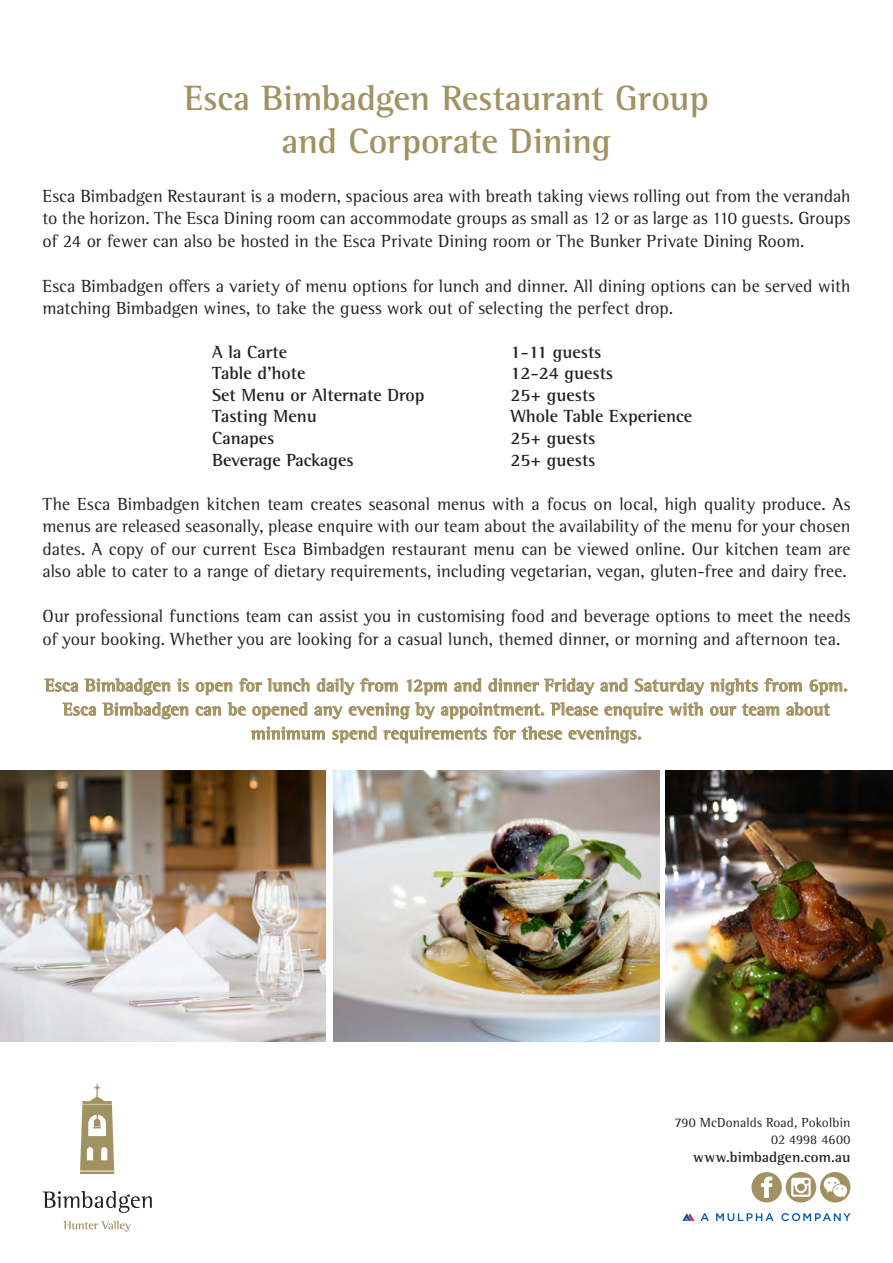
<style>
.page{position:relative;width:893px;height:1263px;background:#fff}
.page>*{position:absolute;margin:0;border:0;box-sizing:border-box;transform-origin:0 0}
.t1{font:700 36px/43.2px "Rotis Semi Serif Pro";letter-spacing:-.01em;color:#a29161;text-align:center}
.Paragraph_normal{font:18px/22.5px "Rotis Semi Serif Pro";color:#231f20;text-align:justify}
.Paragraph_normal-2{font:700 18px/24px "Rotis Semi Serif Pro";letter-spacing:.005em;color:#a29161;text-align:center}
.t2{font:700 18px "Rotis Semi Serif Pro";color:#231f20}
.t3{font:700 15px "Rotis Semi Serif Pro";letter-spacing:.005em;color:#231f20}
.t4{font:13.5px "Rotis Semi Serif Pro";letter-spacing:.01em;color:#231f20}
.s1{font-family:"Rotis Serif Pro"}
</style>
<div class="page">
<svg style="left:44px;top:679px;width:34px;height:13px"></svg>
<svg style="left:84px;top:678px;width:86px;height:17px"></svg>
<svg style="left:177px;top:678px;width:12px;height:14px"></svg>
<svg style="left:196px;top:682px;width:36px;height:13px"></svg>
<svg style="left:239px;top:678px;width:71px;height:14px"></svg>
<svg style="left:317px;top:678px;width:81px;height:17px"></svg>
<svg style="left:407px;top:679px;width:40px;height:16px"></svg>
<svg style="left:454px;top:678px;width:27px;height:14px"></svg>
<svg style="left:488px;top:678px;width:106px;height:17px"></svg>
<svg style="left:600px;top:678px;width:27px;height:14px"></svg>
<svg style="left:635px;top:678px;width:69px;height:17px"></svg>
<svg style="left:710px;top:678px;width:48px;height:17px"></svg>
<svg style="left:764px;top:678px;width:38px;height:14px"></svg>
<svg style="left:810px;top:679px;width:37px;height:16px"></svg>
<svg style="left:63px;top:703px;width:33px;height:13px"></svg>
<svg style="left:102px;top:702px;width:86px;height:17px"></svg>
<svg style="left:196px;top:706px;width:25px;height:10px"></svg>
<svg style="left:227px;top:702px;width:19px;height:14px"></svg>
<svg style="left:252px;top:702px;width:55px;height:17px"></svg>
<svg style="left:314px;top:706px;width:29px;height:13px"></svg>
<svg style="left:349px;top:702px;width:86px;height:17px"></svg>
<svg style="left:441px;top:702px;width:103px;height:17px"></svg>
<svg style="left:550px;top:702px;width:48px;height:14px"></svg>
<svg style="left:604px;top:702px;width:59px;height:17px"></svg>
<svg style="left:669px;top:702px;width:34px;height:14px"></svg>
<svg style="left:710px;top:706px;width:26px;height:10px"></svg>
<svg style="left:742px;top:703px;width:37px;height:13px"></svg>
<svg style="left:786px;top:702px;width:44px;height:14px"></svg>
<svg style="left:251px;top:726px;width:74px;height:14px"></svg>
<svg style="left:332px;top:726px;width:45px;height:17px"></svg>
<svg style="left:383px;top:726px;width:104px;height:17px"></svg>
<svg style="left:493px;top:726px;width:23px;height:14px"></svg>
<svg style="left:522px;top:726px;width:40px;height:14px"></svg>
<svg style="left:568px;top:726px;width:73px;height:17px"></svg>
<img style="left:0;top:770px;width:325px;height:272px">
<img style="left:334px;top:770px;width:325px;height:272px">
<img style="left:665px;top:770px;width:228px;height:272px">
<svg style="left:716px;top:1213px;width:58px;height:8px"></svg>
<svg style="left:701px;top:1213px;width:8px;height:8px"></svg>
<svg style="left:781px;top:1213px;width:69px;height:8px"></svg>
<svg style="left:682px;top:1213px;width:12px;height:8px"></svg>
<svg style="left:751px;top:1172px;width:31px;height:30px"></svg>
<div style="left:786px;top:1172px;width:30px;height:30px;background:#a29161;border-radius:50%"></div>
<svg style="left:791px;top:1178px;width:20px;height:19px"></svg>
<div style="left:820px;top:1172px;width:30px;height:30px;background:#a29161;border-radius:50%"></div>
<svg style="left:823px;top:1176px;width:25px;height:21px"></svg>
<svg style="left:80px;top:1083px;width:34px;height:91px"></svg>
<svg style="left:43px;top:1191px;width:109px;height:22px"></svg>
<svg style="left:63px;top:1221px;width:68px;height:11px"></svg>
<p class="t1" style="left:184px;top:76px;width:526px">Esca Bimbad<span class="s1">g</span>en Restaurant Group and Corporate Dining</p>
<p class="Paragraph_normal" style="left:43px;top:185px;width:809px">Esca Bimbad<span class="s1">g</span>en Restaurant is a modern, spacious area with breath taking views rolling out from the verandah to the horizon. The Esca Dining room can accommodate groups as small as 12 or as large as 110 guests. Groups of 24 or fewer can also be hosted in the Esca Private Dining room or The Bunker Private Dining Room.</p>
<p class="Paragraph_normal" style="left:43px;top:275px;width:809px">Esca Bimbad<span class="s1">g</span>en offers a variety of menu options for lunch and dinner. All dining options can be served with matching Bimbad<span class="s1">g</span>en wines, to take the guess work out of selecting the perfect drop.</p>
<p class="t2" style="left:212px;top:341px;width:77px">A la Carte</p>
<p class="t2" style="left:511px;top:341px;width:92px">1-11 guests</p>
<p class="t2" style="left:212px;top:362px;width:95px">Table d’hote</p>
<p class="t2" style="left:511px;top:362px;width:104px">12-24 guests</p>
<p class="t2" style="left:212px;top:384px;width:214px">Set Menu or Alternate Drop</p>
<p class="t2" style="left:511px;top:384px;width:86px">25+ guests</p>
<p class="t2" style="left:212px;top:405px;width:106px">Tasting Menu</p>
<p class="t2" style="left:511px;top:405px;width:183px">Whole Table Experience</p>
<p class="t2" style="left:212px;top:427px;width:64px">Canapes</p>
<p class="t2" style="left:511px;top:427px;width:86px">25+ guests</p>
<p class="t2" style="left:212px;top:449px;width:143px">Beverage Packages</p>
<p class="t2" style="left:511px;top:449px;width:86px">25+ guests</p>
<p class="Paragraph_normal" style="left:43px;top:492px;width:809px">The Esca Bimbad<span class="s1">g</span>en kitchen team creates seasonal menus with a focus on local, high quality produce. As menus are released seasonally, please enquire with our team about the availability of the menu for your chosen dates. A copy of our current Esca Bimbad<span class="s1">g</span>en restaurant menu can be viewed online. Our kitchen team are also able to cater to a range of dietary requirements, including vegetarian, vegan, gluten-free and dairy free.</p>
<p class="Paragraph_normal" style="left:43px;top:605px;width:809px">Our professional functions team can assist you in customising food and beverage options to meet the needs of your booking. Whether you are looking for a casual lunch, themed dinner, or morning and afternoon tea.</p>
<p class="Paragraph_normal-2" style="left:45px;top:673px;width:804px">Esca Bimbad<span class="s1">g</span>en is open for lunch daily from 12pm and dinner Friday and Saturday nights from 6pm.</p>
<p class="Paragraph_normal-2" style="left:63px;top:697px;width:768px">Esca Bimbad<span class="s1">g</span>en can be opened any evening by appointment. Please enquire with our team about minimum spend requirements for these evenings.</p>
<p class="t4" style="left:675px;top:1114px;width:177px">790 McDonalds Road, Pokolbin</p>
<p class="t4" style="left:771px;top:1131px;width:81px">02 4998 4600</p>
<p class="t3" style="left:693px;top:1147px;width:159px">www.bimbad<span class="s1">g</span>en.com.au</p>
</div>
